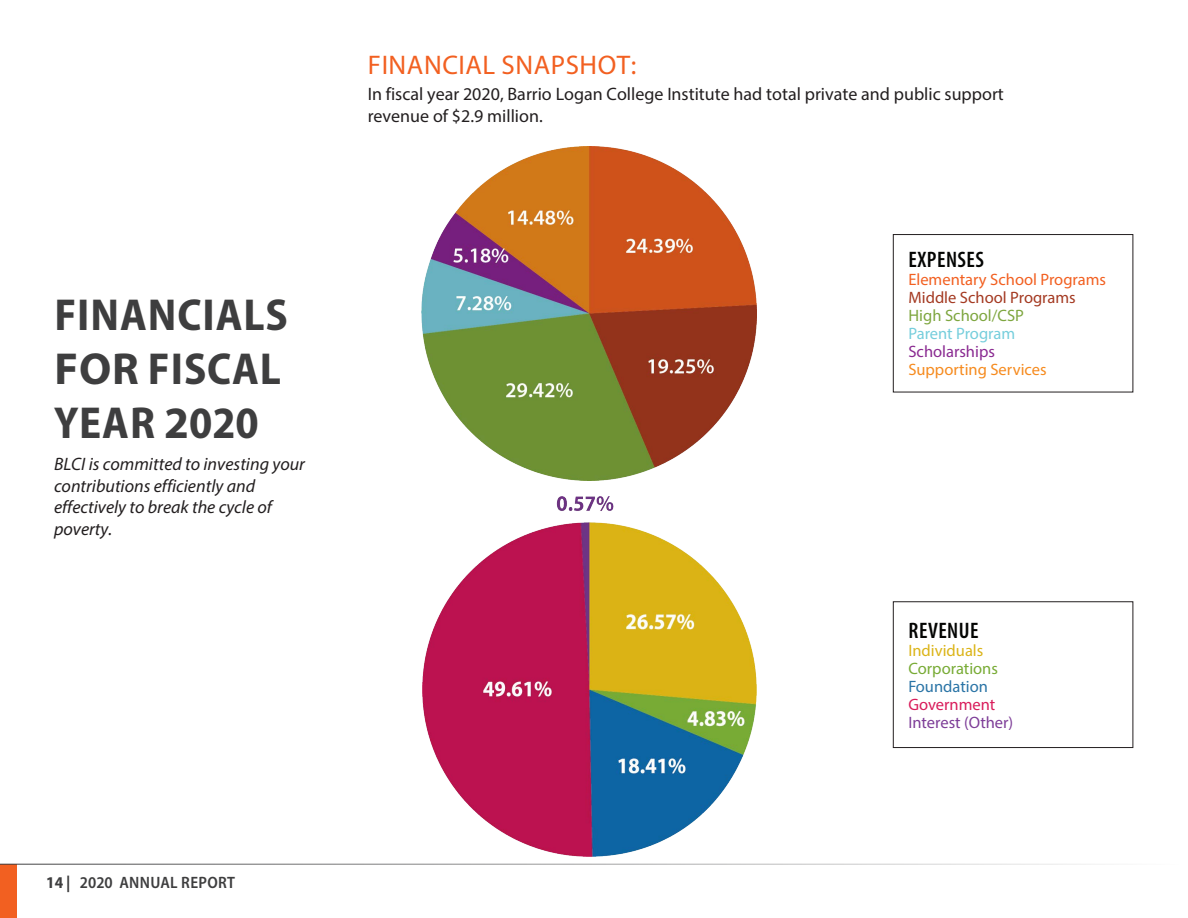
<style>
.page{position:relative;width:1188px;height:918px;background:#fff}
.page>*{position:absolute;margin:0;border:0;box-sizing:border-box;transform-origin:0 0}
.Paragraph{font:700 semi-condensed 45px/54px "Myriad Pro";letter-spacing:.02em;color:#3e3e3f}
.Paragraph-2{font:27px "Myriad Pro";letter-spacing:.02em;color:#f26021}
.Graph_Title{font:600 condensed 22.5px "Myriad Pro";letter-spacing:.02em;color:#040503}
.Paragraph-3{font:18px/21.6px "Myriad Pro";color:#231f20}
.Paragraph-4{font:italic 18px/21.6px "Myriad Pro";color:#231f20}
.Graph_Lable{font:16.5px "Myriad Pro";color:#f26021}
.Graph_Lable-2{font:16.5px "Myriad Pro";color:#a43a22}
.t1{font:600 semi-condensed 16.5px "Myriad Pro";letter-spacing:.02em;color:#3e3e3f}
.Graph_Lable-3{font:16.5px "Myriad Pro";color:#f68b1f}
.Graph_Lable-4{font:16.5px "Myriad Pro";color:#7e3e98}
.Graph_Lable-5{font:16.5px "Myriad Pro";color:#7ea63f}
.Graph_Lable-6{font:16.5px "Myriad Pro";letter-spacing:-.005em;color:#76cedc}
.Graph_Lable-7{font:16.5px "Myriad Pro";color:#8a2a91}
.Graph_Lable-8{font:16.5px "Myriad Pro";color:#78ab35}
.Graph_Lable-9{font:16.5px "Myriad Pro";color:#dbb418}
.Graph_Lable-10{font:16.5px "Myriad Pro";color:#2a74a6}
.Graph_Lable-11{font:16.5px "Myriad Pro";color:#d91c5b}
.s1{font-stretch:normal}
.s2{font-weight:700}
</style>
<div class="page">
<div style="left:0;top:864px;width:16px;height:54px;background:#f26021"></div>
<hr style="left:0;top:864px;width:1188px;height:1px;background:#3e3e3f">
<div style="left:893px;top:234px;width:240px;height:158px;border:1px solid #231f20"></div>
<div style="left:893px;top:602px;width:240px;height:146px;border:1px solid #231f20"></div>
<img style="left:422px;top:146px;width:334px;height:334px">
<img style="left:423px;top:496px;width:334px;height:361px">
<p class="Paragraph" style="left:54px;top:286px;width:235px">FINANCIALS<br><span class="s1">FOR</span> FISCAL<br>YEAR <span class="s1">2</span>020</p>
<p class="Paragraph-4" style="left:54px;top:453px;width:252px">BLCI is committed to investing your contributions efficiently and effectively to break the cycle of poverty.</p>
<p class="t1" style="left:46px;top:872px;width:191px"><span class="s2">14 |</span> 2020 ANNUAL REPORT</p>
<p class="Paragraph-2" style="left:368px;top:49px;width:270px">FINANCIAL SNAPSHOT:</p>
<p class="Paragraph-3" style="left:368px;top:83px;width:638px">In fiscal year 2020, Barrio Logan College Institute had total private and public support revenue of $2.9 million.</p>
<p class="Graph_Title" style="left:909px;top:246px;width:77px">EXPENSES</p>
<p class="Graph_Lable" style="left:908px;top:270px;width:199px">Elementary School Programs</p>
<p class="Graph_Lable-2" style="left:908px;top:288px;width:169px">Middle School Programs</p>
<p class="Graph_Lable-5" style="left:908px;top:306px;width:117px">High School/CSP</p>
<p class="Graph_Lable-6" style="left:908px;top:324px;width:108px">Parent Program</p>
<p class="Graph_Lable-7" style="left:908px;top:342px;width:88px">Scholarships</p>
<p class="Graph_Lable-3" style="left:908px;top:360px;width:140px">Supporting Services</p>
<p class="Graph_Title" style="left:909px;top:617px;width:71px">REVENUE</p>
<p class="Graph_Lable-9" style="left:908px;top:640px;width:77px">Individuals</p>
<p class="Graph_Lable-8" style="left:908px;top:658px;width:91px">Corporations</p>
<p class="Graph_Lable-10" style="left:908px;top:676px;width:81px">Foundation</p>
<p class="Graph_Lable-11" style="left:908px;top:694px;width:88px">Government</p>
<p class="Graph_Lable-4" style="left:908px;top:712px;width:106px">Interest (Other)</p>
</div>
